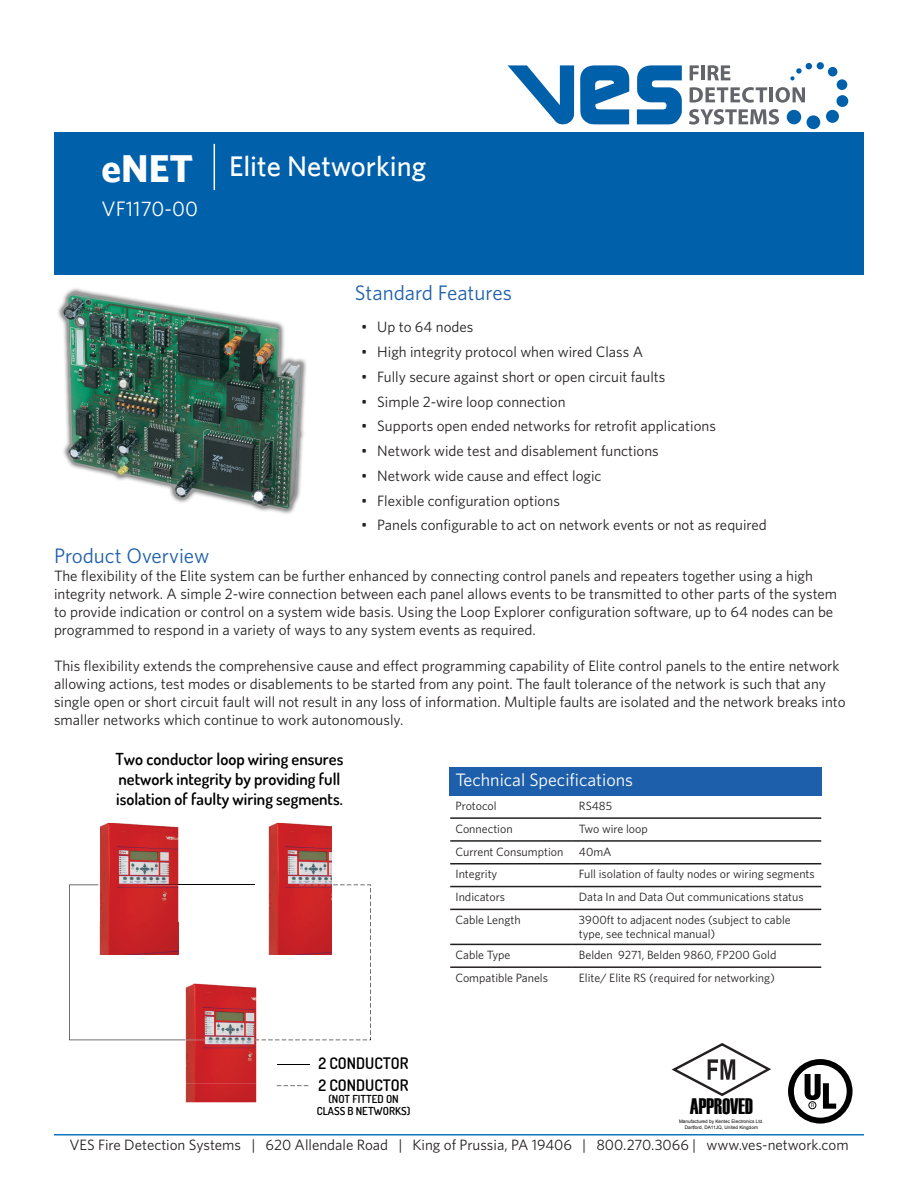
<style>
.page{position:relative;width:918px;height:1188px;background:#fff}
.page>*{position:absolute;margin:0;border:0;box-sizing:border-box;transform-origin:0 0}
.Analog_Header{font:700 39px "Whitney";color:#fff}
.t1{font:500 28.5px "Whitney";color:#fff}
.t2{font:22.35px "Haettenschweiler";color:#000;scale:.91 1}
.SectionHead{font:21px "Whitney";color:#1e5fab}
.PartNo{font:21px "Whitney";color:#fff}
.t3{font:18px "Whitney";color:#fff}
.t4{font:600 16.5px/19.8px "Terminal Dosis";color:#000001}
.t5{font:600 15.75px "Terminal Dosis";color:#000001}
.para{font:15px/18px "Whitney";color:#231f20}
.TableText{font:12px/14.4px "Whitney";color:#231f20}
.t6{font:600 10.95px/11.9px "Terminal Dosis";color:#000001;text-align:center}
.t7{font:4.65px/5.7px "Arial";color:#000;text-align:center}
</style>
<div class="page">
<hr style="left:54px;top:1134px;width:810px;height:2px;background:#0c76bd">
<div style="left:54px;top:132px;width:810px;height:143px;background:#0060aa"></div>
<svg style="left:690px;top:65px;width:9px;height:15px"></svg>
<hr style="left:701px;top:65px;width:4px;height:15px;background:#63656a">
<svg style="left:708px;top:65px;width:22px;height:15px"></svg>
<svg style="left:690px;top:87px;width:77px;height:16px"></svg>
<hr style="left:769px;top:87px;width:4px;height:15px;background:#63656a">
<svg style="left:776px;top:87px;width:29px;height:16px"></svg>
<svg style="left:689px;top:109px;width:90px;height:16px"></svg>
<svg style="left:508px;top:65px;width:66px;height:60px"></svg>
<svg style="left:580px;top:65px;width:49px;height:59px"></svg>
<svg style="left:637px;top:65px;width:45px;height:59px"></svg>
<div style="left:787px;top:110px;width:14px;height:14px;background:#0060aa;border-radius:50%"></div>
<div style="left:807px;top:115px;width:13px;height:14px;background:#0060aa;border-radius:50%"></div>
<div style="left:826px;top:110px;width:13px;height:13px;background:#0060aa;border-radius:50%"></div>
<div style="left:836px;top:95px;width:12px;height:12px;background:#0060aa;border-radius:50%"></div>
<div style="left:837px;top:79px;width:10px;height:11px;background:#0060aa;border-radius:50%"></div>
<div style="left:828px;top:67px;width:9px;height:9px;background:#0060aa;border-radius:50%"></div>
<div style="left:817px;top:62px;width:7px;height:7px;background:#0060aa;border-radius:50%"></div>
<svg style="left:790px;top:63px;width:22px;height:17px"></svg>
<hr style="left:214px;top:144px;width:1px;height:46px;background:#fff">
<img style="left:58px;top:288px;width:249px;height:226px">
<svg style="left:788px;top:1059px;width:65px;height:65px"></svg>
<div style="left:809px;top:1102px;width:7px;height:7px;border:1px solid #000;border-radius:50%"></div>
<svg style="left:672px;top:1043px;width:99px;height:53px"></svg>
<div style="left:449px;top:767px;width:373px;height:28px;background:#1e5fab"></div>
<hr style="left:450px;top:817px;width:123px;height:2px;background:#231f20">
<hr style="left:573px;top:817px;width:248px;height:2px;background:#231f20">
<hr style="left:450px;top:840px;width:123px;height:2px;background:#231f20">
<hr style="left:573px;top:840px;width:248px;height:2px;background:#231f20">
<hr style="left:450px;top:863px;width:123px;height:1px;background:#231f20">
<hr style="left:573px;top:863px;width:248px;height:1px;background:#231f20">
<hr style="left:450px;top:886px;width:123px;height:1px;background:#231f20">
<hr style="left:573px;top:886px;width:248px;height:1px;background:#231f20">
<hr style="left:450px;top:909px;width:123px;height:1px;background:#231f20">
<hr style="left:573px;top:909px;width:248px;height:1px;background:#231f20">
<hr style="left:450px;top:944px;width:123px;height:1px;background:#231f20">
<hr style="left:573px;top:944px;width:248px;height:1px;background:#231f20">
<hr style="left:450px;top:966px;width:123px;height:2px;background:#231f20">
<hr style="left:573px;top:966px;width:248px;height:2px;background:#231f20">
<svg style="left:69px;top:885px;width:302px;height:155px"></svg>
<img style="left:100px;top:823px;width:78px;height:132px">
<img style="left:268px;top:823px;width:64px;height:132px">
<img style="left:185px;top:983px;width:71px;height:119px">
<hr style="left:277px;top:1064px;width:33px;height:1px;background:#000001">
<svg style="left:277px;top:1086px;width:31px;height:1px"></svg>
<p class="Analog_Header" style="left:102px;top:144px;width:93px">eNET</p>
<p class="PartNo" style="left:102px;top:196px;width:98px">VF1170-00</p>
<p class="t1" style="left:229px;top:149px;width:199px">Elite Networking</p>
<p class="SectionHead" style="left:355px;top:280px;width:159px">Standard Features</p>
<p class="para" style="left:361px;top:318px;width:114px">• Up to 64 nodes</p>
<p class="para" style="left:361px;top:343px;width:283px">• High integrity protocol when wired Class A</p>
<p class="para" style="left:361px;top:367px;width:306px">• Fully secure against short or open circuit faults</p>
<p class="para" style="left:361px;top:392px;width:206px">• Simple 2-wire loop connection</p>
<p class="para" style="left:361px;top:417px;width:356px">• Supports open ended networks for retrofit applications</p>
<p class="para" style="left:361px;top:442px;width:299px">• Network wide test and disablement functions</p>
<p class="para" style="left:361px;top:466px;width:242px">• Network wide cause and effect logic</p>
<p class="para" style="left:361px;top:491px;width:200px">• Flexible configuration options</p>
<p class="para" style="left:361px;top:516px;width:407px">• Panels configurable to act on network events or not as required</p>
<p class="SectionHead" style="left:54px;top:544px;width:157px">Product Overview</p>
<p class="para" style="left:54px;top:567px;width:785px">The flexibility of the Elite system can be further enhanced by connecting control panels and repeaters together using a high integrity network. A simple 2-wire connection between each panel allows events to be transmitted to other parts of the system to provide indication or control on a system wide basis. Using the Loop Explorer configuration software, up to 64 nodes can be programmed to respond in a variety of ways to any system events as required.</p>
<p class="para" style="left:54px;top:657px;width:793px">This flexibility extends the comprehensive cause and effect programming capability of Elite control panels to the entire network allowing actions, test modes or disablements to be started from any point. The fault tolerance of the network is such that any single open or short circuit fault will not result in any loss of information. Multiple faults are isolated and the network breaks into smaller networks which continue to work autonomously.</p>
<p class="t4" style="left:116px;top:749px;width:229px">Two conductor loop wiring ensures network integrity by providing full isolation of faulty wiring segments.</p>
<p class="t5" style="left:318px;top:1053px;width:92px">2 CONDUCTOR</p>
<p class="t5" style="left:318px;top:1075px;width:92px">2 CONDUCTOR</p>
<p class="t6" style="left:317px;top:1093px;width:95px">(NOT FITTED ON<br>CLASS B NETWORKS)</p>
<p class="t3" style="left:455px;top:769px;width:179px">Technical Specifications</p>
<p class="TableText" style="left:455px;top:798px;width:43px">Protocol</p>
<p class="TableText" style="left:579px;top:798px;width:35px">RS485</p>
<p class="TableText" style="left:455px;top:821px;width:59px">Connection</p>
<p class="TableText" style="left:579px;top:821px;width:70px">Two wire loop</p>
<p class="TableText" style="left:455px;top:844px;width:109px">Current Consumption</p>
<p class="TableText" style="left:579px;top:844px;width:34px">40mA</p>
<p class="TableText" style="left:455px;top:867px;width:43px">Integrity</p>
<p class="TableText" style="left:579px;top:867px;width:237px">Full isolation of faulty nodes or wiring segments</p>
<p class="TableText" style="left:455px;top:890px;width:51px">Indicators</p>
<p class="TableText" style="left:579px;top:890px;width:226px">Data In and Data Out communications status</p>
<p class="TableText" style="left:455px;top:912px;width:67px">Cable Length</p>
<p class="TableText" style="left:579px;top:912px;width:213px">3900ft to adjacent nodes (subject to cable type, see technical manual)</p>
<p class="TableText" style="left:455px;top:947px;width:56px">Cable Type</p>
<p class="TableText" style="left:579px;top:947px;width:199px">Belden 9271, Belden 9860, FP200 Gold</p>
<p class="TableText" style="left:455px;top:970px;width:94px">Compatible Panels</p>
<p class="TableText" style="left:579px;top:970px;width:197px">Elite/ Elite RS (required for networking)</p>
<h3 class="t2" style="left:690px;top:1091px;width:71px">APPROVED</h3>
<p class="t7" style="left:679px;top:1119px;width:86px">Manufactured by Kentec Electronics Ltd.<br>Dartford, DA11JQ, United Kingdom</p>
<p class="para" style="left:69px;top:1136px;width:781px">VES Fire Detection Systems | 620 Allendale Road | King of Prussia, PA 19406 | 800.270.3066 | www.ves-network.com</p>
</div>
